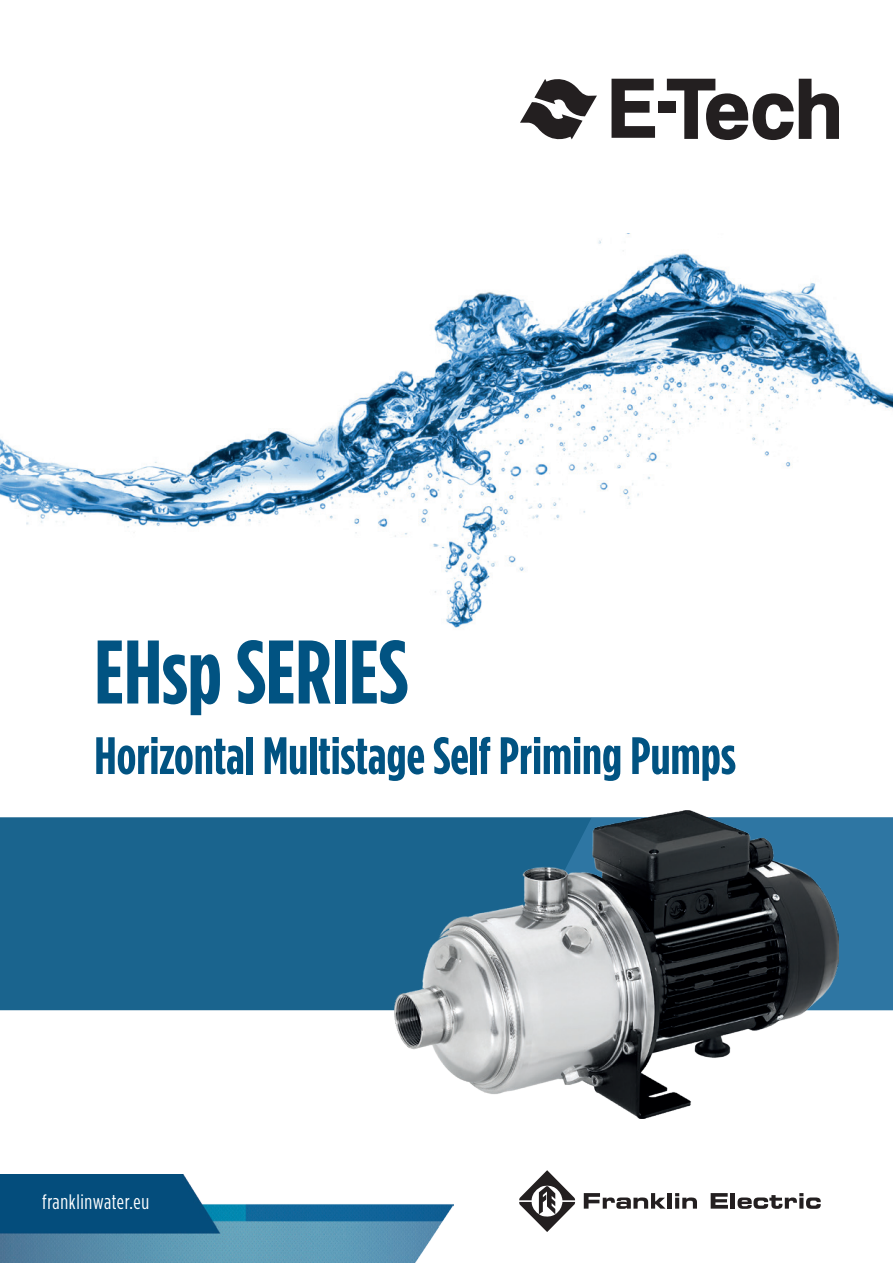
<style>
.page{position:relative;width:893px;height:1263px;background:#fff}
.page>*{position:absolute;margin:0;border:0;box-sizing:border-box;transform-origin:0 0}
.t1{font:700 90px "Gotham Condensed";color:#015382}
.t2{font:700 52.5px "Gotham Condensed";color:#015382}
.t3{font:20.7px "Gotham Condensed";letter-spacing:.03em;color:#fff}
</style>
<div class="page">
<div style="left:0;top:817px;width:394px;height:193px;background:#1a648e"></div>
<img style="left:0;top:239px;width:893px;height:389px">
<img style="left:0;top:1174px;width:453px;height:89px">
<div style="left:839px;top:817px;width:54px;height:193px;background:#2e76a3"></div>
<svg style="left:584px;top:1193px;width:82px;height:16px"></svg>
<hr style="left:668px;top:1193px;width:4px;height:15px;background:#231f20">
<svg style="left:675px;top:1193px;width:22px;height:15px"></svg>
<svg style="left:711px;top:1193px;width:17px;height:15px"></svg>
<hr style="left:731px;top:1193px;width:4px;height:15px;background:#231f20">
<svg style="left:738px;top:1193px;width:83px;height:16px"></svg>
<svg style="left:519px;top:1170px;width:56px;height:62px"></svg>
<svg style="left:667px;top:79px;width:172px;height:61px"></svg>
<svg style="left:611px;top:79px;width:44px;height:59px"></svg>
<div style="left:658px;top:101px;width:18px;height:12px;background:#231f20"></div>
<svg style="left:520px;top:79px;width:77px;height:61px"></svg>
<img style="left:394px;top:810px;width:445px;height:309px">
<p class="t1" style="left:94px;top:619px;width:315px">EHsp SERIES</p>
<p class="t2" style="left:94px;top:725px;width:643px">Horizontal Multistage Self Priming Pumps</p>
<p class="t3" style="left:42px;top:1190px;width:109px">franklinwater.eu</p>
</div>
